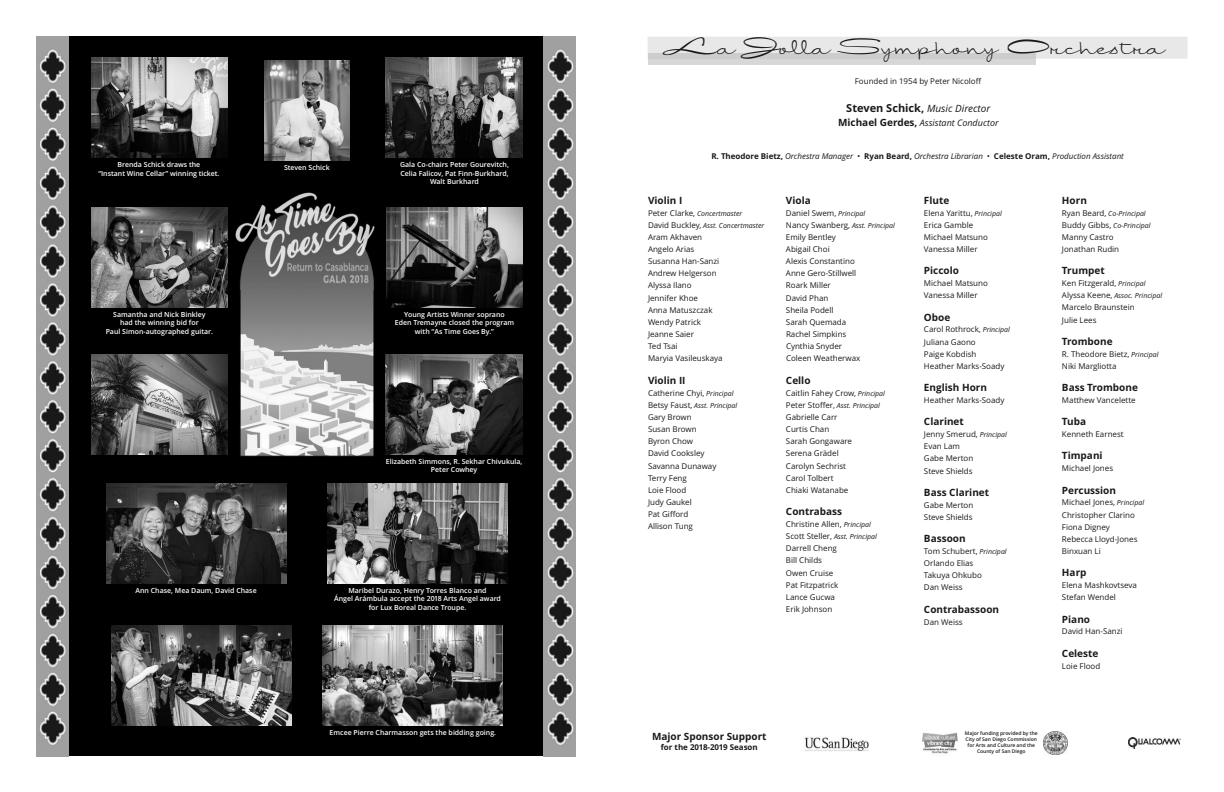
<style>
.page{position:relative;width:1224px;height:792px;background:#fff}
.page>*{position:absolute;margin:0;border:0;box-sizing:border-box;transform-origin:0 0}
.t1{font:22px "International Palms";color:#191919}
.t2{font:700 11px "Open Sans";color:#191919}
.t3{font:700 10px "Open Sans";color:#191919}
.t4{font:italic 9px "Open Sans";color:#191919}
.t5{font:8px/12.2px "Open Sans";color:#191919}
.t6{font:italic 8px "Open Sans";color:#191919}
.t7{font:700 8px "Open Sans";color:#191919}
.t8{font:600 7px/8.4px "Open Sans";color:#fff;text-align:center}
.t9{font:italic 7px/12.2px "Open Sans";color:#191919}
.t10{font:600 5px/6px "Open Sans";color:#191919;text-align:center}
.s1{font-weight:400;font-style:italic;font-size:10px}
.s2{font-weight:700;font-style:normal;font-size:10px}
.s3{font-weight:700;font-style:normal}
.s4{font-style:normal;font-size:8px}
.s5{font-style:italic;font-size:7px}
</style>
<div class="page">
<img style="left:68px;top:37px;width:476px;height:719px">
<img style="left:922px;top:732px;width:36px;height:22px">
<img style="left:1044px;top:731px;width:23px;height:24px">
<img style="left:1128px;top:737px;width:52px;height:12px">
<img style="left:804px;top:737px;width:65px;height:14px">
<div style="left:648px;top:37px;width:540px;height:22px;background:#e8e8e8"></div>
<div style="left:648px;top:59px;width:388px;height:6px;background:#d7d7d7"></div>
<div style="left:648px;top:53px;width:388px;height:6px;background:#cdcdcd"></div>
<img style="left:91px;top:207px;width:137px;height:100px">
<img style="left:91px;top:58px;width:137px;height:100px">
<img style="left:386px;top:58px;width:137px;height:100px">
<img style="left:386px;top:355px;width:137px;height:99px">
<img style="left:328px;top:483px;width:180px;height:100px">
<img style="left:323px;top:626px;width:180px;height:100px">
<img style="left:91px;top:355px;width:137px;height:99px">
<img style="left:111px;top:626px;width:180px;height:100px">
<img style="left:264px;top:61px;width:86px;height:100px">
<img style="left:36px;top:37px;width:32px;height:719px">
<img style="left:544px;top:37px;width:32px;height:719px">
<img style="left:234px;top:179px;width:142px;height:110px">
<img style="left:386px;top:207px;width:137px;height:100px">
<img style="left:106px;top:483px;width:180px;height:100px">
<p class="t8" style="left:98px;top:161px;width:123px">Brenda Schick draws the<br>“Instant Wine Cellar” winning ticket.</p>
<p class="t8" style="left:400px;top:161px;width:110px">Gala Co-chairs Peter Gourevitch,<br>Celia Falicov, Pat Finn-Burkhard,<br>Walt Burkhard</p>
<p class="t8" style="left:284px;top:164px;width:47px">Steven Schick</p>
<p class="t8" style="left:106px;top:310px;width:109px">Samantha and Nick Binkley<br>had the winning bid for<br>Paul Simon-autographed guitar.</p>
<p class="t8" style="left:395px;top:310px;width:121px">Young Artists Winner soprano<br>Eden Tremayne closed the program with “As Time Goes By.”</p>
<p class="t8" style="left:386px;top:457px;width:138px">Elizabeth Simmons, R. Sekhar Chivukula,<br>Peter Cowhey</p>
<p class="t8" style="left:136px;top:586px;width:123px">Ann Chase, Mea Daum, David Chase</p>
<p class="t8" style="left:334px;top:586px;width:168px">Maribel Durazo, Henry Torres Blanco and<br>Ángel Arámbula accept the 2018 Arts Angel award for Lux Boreal Dance Troupe.</p>
<p class="t8" style="left:330px;top:729px;width:168px">Emcee Pierre Charmasson gets the bidding going.</p>
<h1 class="t1" style="left:670px;top:39px;width:497px">La Jolla Symphony Orchestra</h1>
<p class="t5" style="left:855px;top:75px;width:128px">Founded in 1954 by peter Nicoloff</p>
<h2 class="t2" style="left:846px;top:102px;width:146px">Steven Schick, <span class="s1">Music Director</span></h2>
<p class="t4" style="left:838px;top:118px;width:162px"><span class="s2">Michael Gerdes,</span> Assistant Conductor</p>
<p class="t6" style="left:711px;top:152px;width:414px"><span class="s3">R. Theodore Bietz,</span> Orchestra Manager • <span class="s3">Ryan Beard,</span> Orchestra Librarian • <span class="s3">Celeste Oram,</span> Production Assistant</p>
<p class="t3" style="left:648px;top:194px;width:36px">Violin I</p>
<p class="t9" style="left:648px;top:207px;width:118px"><span class="s4">peter clarke,</span> Concertmaster<br><span class="s4">David Buckley,</span> Asst. Concertmaster</p>
<p class="t5" style="left:648px;top:231px;width:76px">aram akhaven angelo arias<br>Susanna Han-Sanzi andrew Helgerson alyssa Ilano<br>jennifer Khoe<br>anna matuszczak<br>Wendy patrick jeanne Saier<br>ted tsai<br>maryia Vasileuskaya</p>
<p class="t3" style="left:648px;top:374px;width:39px">Violin II</p>
<p class="t5" style="left:648px;top:387px;width:87px">catherine chyi, <span class="s5">Principal</span></p>
<p class="t9" style="left:648px;top:399px;width:91px"><span class="s4">Betsy Faust,</span> Asst. Principal</p>
<p class="t5" style="left:648px;top:411px;width:70px">Gary Brown<br>Susan Brown<br>Byron chow<br>David cooksley<br>Savanna Dunaway terry Feng<br>Loie Flood<br>judy Gaukel<br>pat Gifford<br>allison tung</p>
<p class="t3" style="left:786px;top:194px;width:26px">Viola</p>
<p class="t5" style="left:786px;top:207px;width:111px">Daniel Swem, <span class="s5">Principal<br></span>Nancy Swanberg, <span class="s5">Asst. Principal </span>emily Bentley<br>abigail choi<br>alexis constantino<br>anne Gero-Stillwell<br>roark miller<br>David phan<br>Sheila podell<br>Sarah Quemada<br>rachel Simpkins<br>cynthia Snyder<br>coleen Weatherwax</p>
<p class="t3" style="left:786px;top:374px;width:26px">Cello</p>
<p class="t5" style="left:786px;top:387px;width:101px">caitlin Fahey crow, <span class="s5">Principal</span></p>
<p class="t9" style="left:786px;top:399px;width:95px"><span class="s4">peter Stoffer,</span> Asst. Principal</p>
<p class="t5" style="left:786px;top:411px;width:68px">Gabrielle carr curtis chan<br>Sarah Gongaware<br>Serena Grädel carolyn Sechrist carol tolbert chiaki Watanabe</p>
<p class="t3" style="left:786px;top:506px;width:58px">Contrabass</p>
<p class="t5" style="left:786px;top:518px;width:86px">christine allen, <span class="s5">Principal</span></p>
<p class="t9" style="left:786px;top:531px;width:93px"><span class="s4">Scott Steller,</span> Asst. Principal</p>
<p class="t5" style="left:786px;top:542px;width:54px">Darrell cheng<br>Bill childs owen cruise pat Fitzpatrick<br>Lance Gucwa erik johnson</p>
<p class="t3" style="left:652px;top:731px;width:116px">Major Sponsor Support</p>
<p class="t7" style="left:661px;top:743px;width:99px">for the 2018-2019 Season</p>
<p class="t3" style="left:924px;top:194px;width:27px">Flute</p>
<p class="t5" style="left:924px;top:207px;width:79px">elena yarittu, <span class="s5">Principal </span>erica Gamble michael matsuno<br>Vanessa miller</p>
<p class="t3" style="left:924px;top:265px;width:37px">Piccolo</p>
<p class="t5" style="left:924px;top:277px;width:65px">michael matsuno<br>Vanessa miller</p>
<p class="t3" style="left:924px;top:311px;width:28px">Oboe</p>
<p class="t5" style="left:924px;top:324px;width:88px">carol rothrock, <span class="s5">Principal </span>juliana Gaono<br>paige Kobdish<br>Heather marks-Soady</p>
<p class="t3" style="left:924px;top:382px;width:65px">English Horn</p>
<p class="t5" style="left:924px;top:394px;width:82px">Heather marks-Soady</p>
<p class="t3" style="left:924px;top:416px;width:41px">Clarinet</p>
<p class="t5" style="left:924px;top:428px;width:84px">jenny Smerud, <span class="s5">Principal </span>evan Lam<br>Gabe merton<br>Steve Shields</p>
<p class="t3" style="left:924px;top:487px;width:67px">Bass Clarinet</p>
<p class="t5" style="left:924px;top:499px;width:51px">Gabe merton<br>Steve Shields</p>
<p class="t3" style="left:924px;top:533px;width:43px">Bassoon</p>
<p class="t5" style="left:924px;top:545px;width:84px">tom Schubert, <span class="s5">Principal </span>orlando elias<br>takuya ohkubo<br>Dan Weiss</p>
<p class="t3" style="left:924px;top:604px;width:77px">Contrabassoon</p>
<p class="t5" style="left:924px;top:616px;width:40px">Dan Weiss</p>
<p class="t3" style="left:1062px;top:194px;width:26px">Horn</p>
<p class="t9" style="left:1062px;top:207px;width:90px"><span class="s4">ryan Beard,</span> Co-Principal<br><span class="s4">Buddy Gibbs,</span> Co-Principal</p>
<p class="t5" style="left:1062px;top:231px;width:59px">manny castro jonathan rudin</p>
<p class="t3" style="left:1062px;top:265px;width:44px">Trumpet</p>
<p class="t5" style="left:1062px;top:277px;width:85px">Ken Fitzgerald, <span class="s5">Principal</span></p>
<p class="t9" style="left:1062px;top:290px;width:102px"><span class="s4">alyssa Keene,</span> Assoc. Principal</p>
<p class="t5" style="left:1062px;top:302px;width:74px">marcelo Braunstein julie Lees</p>
<p class="t3" style="left:1062px;top:336px;width:52px">Trombone</p>
<p class="t5" style="left:1062px;top:348px;width:98px">r. theodore Bietz, <span class="s5">Principal<br></span>Niki margliotta</p>
<p class="t3" style="left:1062px;top:382px;width:77px">Bass Trombone</p>
<p class="t5" style="left:1062px;top:394px;width:75px">matthew Vancelette</p>
<p class="t3" style="left:1062px;top:416px;width:26px">Tuba</p>
<p class="t5" style="left:1062px;top:428px;width:63px">Kenneth earnest</p>
<p class="t3" style="left:1062px;top:450px;width:42px">Timpani</p>
<p class="t5" style="left:1062px;top:462px;width:53px">michael jones</p>
<p class="t3" style="left:1062px;top:484px;width:55px">Percussion</p>
<p class="t5" style="left:1062px;top:497px;width:84px">michael jones, <span class="s5">Principal </span>christopher clarino<br>Fiona Digney<br>rebecca Lloyd-jones<br>Binxuan Li</p>
<p class="t3" style="left:1062px;top:567px;width:26px">Harp</p>
<p class="t5" style="left:1062px;top:579px;width:76px">elena mashkovtseva<br>Stefan Wendel</p>
<p class="t3" style="left:1062px;top:613px;width:30px">Piano</p>
<p class="t5" style="left:1062px;top:626px;width:62px">David Han-Sanzi</p>
<p class="t3" style="left:1062px;top:647px;width:38px">Celeste</p>
<p class="t5" style="left:1062px;top:660px;width:40px">Loie Flood</p>
<p class="t10" style="left:965px;top:730px;width:74px">Major funding provided by the<br>City of San Diego Commission for Arts and Culture and the<br>County of San Diego</p>
</div>
